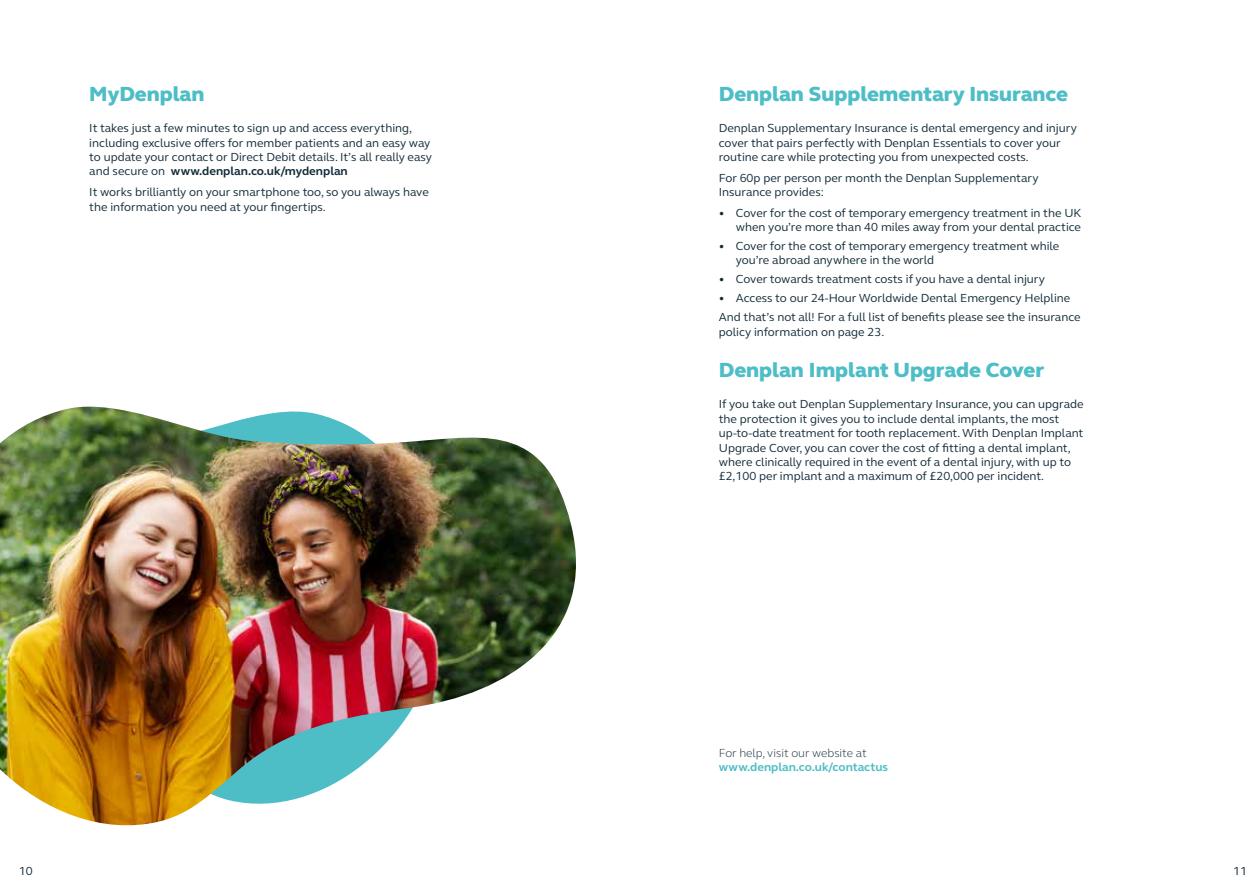
<style>
.page{position:relative;width:1259px;height:893px;background:#fff}
.page>*{position:absolute;margin:0;border:0;box-sizing:border-box;transform-origin:0 0}
.t1{font:800 21px "FS Elliot Pro";color:#4dbdc6}
.t2{font:12px/14.4px "FS Elliot";color:#122b39}
.t3{font:700 12px "FS Elliot";color:#4dbdc6}
.t4{font:300 12px "FS Elliot";color:#122b39}
.s1{font-weight:700}
</style>
<div class="page">
<img style="left:0;top:407px;width:576px;height:419px">
<h1 class="t1" style="left:89px;top:80px;width:117px">MyDenplan</h1>
<p class="t2" style="left:89px;top:121px;width:344px">It takes just a few minutes to sign up and access everything, including exclusive offers for member patients and an easy way to update your contact or Direct Debit details. It’s all really easy and secure on <span class="s1">www.denplan.co.uk/mydenplan</span></p>
<p class="t2" style="left:89px;top:185px;width:341px">It works brilliantly on your smartphone too, so you always have the information you need at your fingertips.</p>
<h1 class="t1" style="left:719px;top:80px;width:350px">Denplan Supplementary Insurance</h1>
<p class="t2" style="left:719px;top:121px;width:360px">Denplan Supplementary Insurance is dental emergency and injury cover that pairs perfectly with Denplan Essentials to cover your routine care while protecting you from unexpected costs.</p>
<p class="t2" style="left:719px;top:170px;width:321px">For 60p per person per month the Denplan Supplementary<br>Insurance provides:</p>
<p class="t2" style="left:719px;top:205px;width:364px;text-align:right">• Cover for the cost of temporary emergency treatment in the UK when you’re more than 40 miles away from your dental practice</p>
<p class="t2" style="left:736px;top:238px;width:325px;text-indent:-17px">• Cover for the cost of temporary emergency treatment while you’re abroad anywhere in the world</p>
<p class="t2" style="left:719px;top:271px;width:328px">• Cover towards treatment costs if you have a dental injury</p>
<p class="t2" style="left:719px;top:288px;width:363px;line-height:19.2px">• Access to our 24-Hour Worldwide Dental Emergency Helpline<br>And that’s not all! For a full list of benefits please see the insurance</p>
<p class="t2" style="left:719px;top:324px;width:167px">policy information on page 23.</p>
<h1 class="t1" style="left:719px;top:356px;width:327px">Denplan Implant Upgrade Cover</h1>
<p class="t2" style="left:719px;top:397px;width:366px">If you take out Denplan Supplementary Insurance, you can upgrade the protection it gives you to include dental implants, the most up-to-date treatment for tooth replacement. With Denplan Implant Upgrade Cover, you can cover the cost of fitting a dental implant, where clinically required in the event of a dental injury, with up to £2,100 per implant and a maximum of £20,000 per incident.</p>
<p class="t4" style="left:719px;top:745px;width:149px">For help, visit our website at</p>
<p class="t3" style="left:719px;top:759px;width:171px">www.denplan.co.uk/contactus</p>
<p class="t2" style="left:19px;top:863px;width:15px">10</p>
<p class="t2" style="left:1233px;top:863px;width:15px">11</p>
</div>
